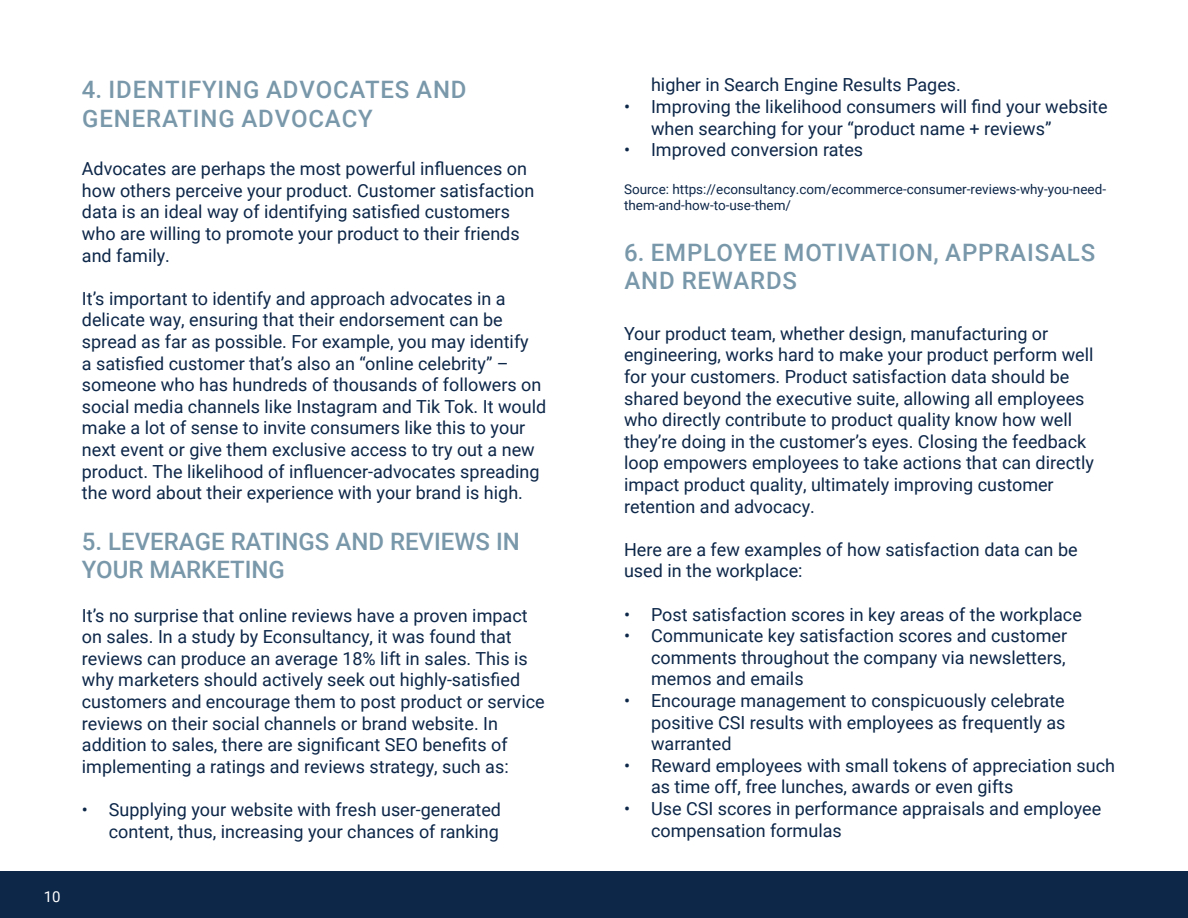
<style>
.page{position:relative;width:1188px;height:918px;background:#fff}
.page>*{position:absolute;margin:0;border:0;box-sizing:border-box;transform-origin:0 0}
.t1{font:500 24px/28.8px "Roboto";letter-spacing:.035em;color:#7998aa}
.t2{font:500 24px/28.8px "Roboto";color:#7998aa}
.t3{font:18px/21.6px "Roboto";color:#0d2749}
.t4{font:15px "Roboto";color:#fff}
.t5{font:13.5px/16.2px "Roboto";color:#0d2749}
</style>
<div class="page">
<div style="left:0;top:871px;width:1188px;height:47px;background:#0d2749"></div>
<p class="t4" style="left:44px;top:886px;width:18px">10</p>
<p class="t1" style="left:82px;top:74px;width:386px">4. IDENTIFYING ADVOCATES AND<br>GENERATING ADVOCACY</p>
<p class="t3" style="left:82px;top:157px;width:454px">Advocates are perhaps the most powerful influences on how others perceive your product. Customer satisfaction data is an ideal way of identifying satisfied customers who are willing to promote your product to their friends and family.</p>
<p class="t3" style="left:82px;top:287px;width:448px">It’s important to identify and approach advocates in a delicate way, ensuring that their endorsement can be spread as far as possible. For example, you may identify</p>
<p class="t3" style="left:82px;top:352px;width:466px">a satisfied customer that’s also an “online celebrity” – someone who has hundreds of thousands of followers on social media channels like Instagram and Tik Tok. It would make a lot of sense to invite consumers like this to your next event or give them exclusive access to try out a new product. The likelihood of influencer-advocates spreading the word about their experience with your brand is high.</p>
<p class="t2" style="left:82px;top:526px;width:440px">5. LEVERAGE RATINGS AND REVIEWS IN<br>YOUR MARKETING</p>
<p class="t3" style="left:82px;top:604px;width:464px">It’s no surprise that online reviews have a proven impact on sales. In a study by Econsultancy, it was found that reviews can produce an average 18% lift in sales. This is why marketers should actively seek out highly-satisfied customers and encourage them to post product or service reviews on their social channels or brand website. In addition to sales, there are significant SEO benefits of implementing a ratings and reviews strategy, such as:</p>
<p class="t3" style="left:82px;top:798px;width:421px;text-align:right">• Supplying your website with fresh user-generated content, thus, increasing your chances of ranking</p>
<p class="t3" style="left:651px;top:74px;width:311px">higher in Search Engine Results Pages.</p>
<p class="t3" style="left:651px;top:95px;width:458px;text-indent:-27px">• Improving the likelihood consumers will find your website when searching for your “product name + reviews”</p>
<p class="t3" style="left:624px;top:138px;width:241px">• Improved conversion rates</p>
<p class="t5" style="left:624px;top:181px;width:484px">Source: https://econsultancy.com/ecommerce-consumer-reviews-why-you-need&shy;them-and-how-to-use-them/</p>
<p class="t1" style="left:624px;top:237px;width:473px">6. EMPLOYEE MOTIVATION, APPRAISALS<br>AND REWARDS</p>
<p class="t3" style="left:624px;top:322px;width:471px">Your product team, whether design, manufacturing or engineering, works hard to make your product perform well for your customers. Product satisfaction data should be shared beyond the executive suite, allowing all employees who directly contribute to product quality know how well they’re doing in the customer’s eyes. Closing the feedback loop empowers employees to take actions that can directly impact product quality, ultimately improving customer retention and advocacy.</p>
<p class="t3" style="left:624px;top:538px;width:455px">Here are a few examples of how satisfaction data can be used in the workplace:</p>
<p class="t3" style="left:624px;top:603px;width:459px">• Post satisfaction scores in key areas of the workplace</p>
<p class="t3" style="left:651px;top:624px;width:418px;text-align:justify;text-indent:-27px">• Communicate key satisfaction scores and customer comments throughout the company via newsletters, memos and emails</p>
<p class="t3" style="left:651px;top:689px;width:416px;text-align:justify;text-indent:-27px">• Encourage management to conspicuously celebrate positive CSI results with employees as frequently as warranted</p>
<p class="t3" style="left:651px;top:754px;width:466px;text-indent:-27px">• Reward employees with small tokens of appreciation such as time off, free lunches, awards or even gifts</p>
<p class="t3" style="left:651px;top:797px;width:452px;text-indent:-27px">• Use CSI scores in performance appraisals and employee compensation formulas</p>
</div>
